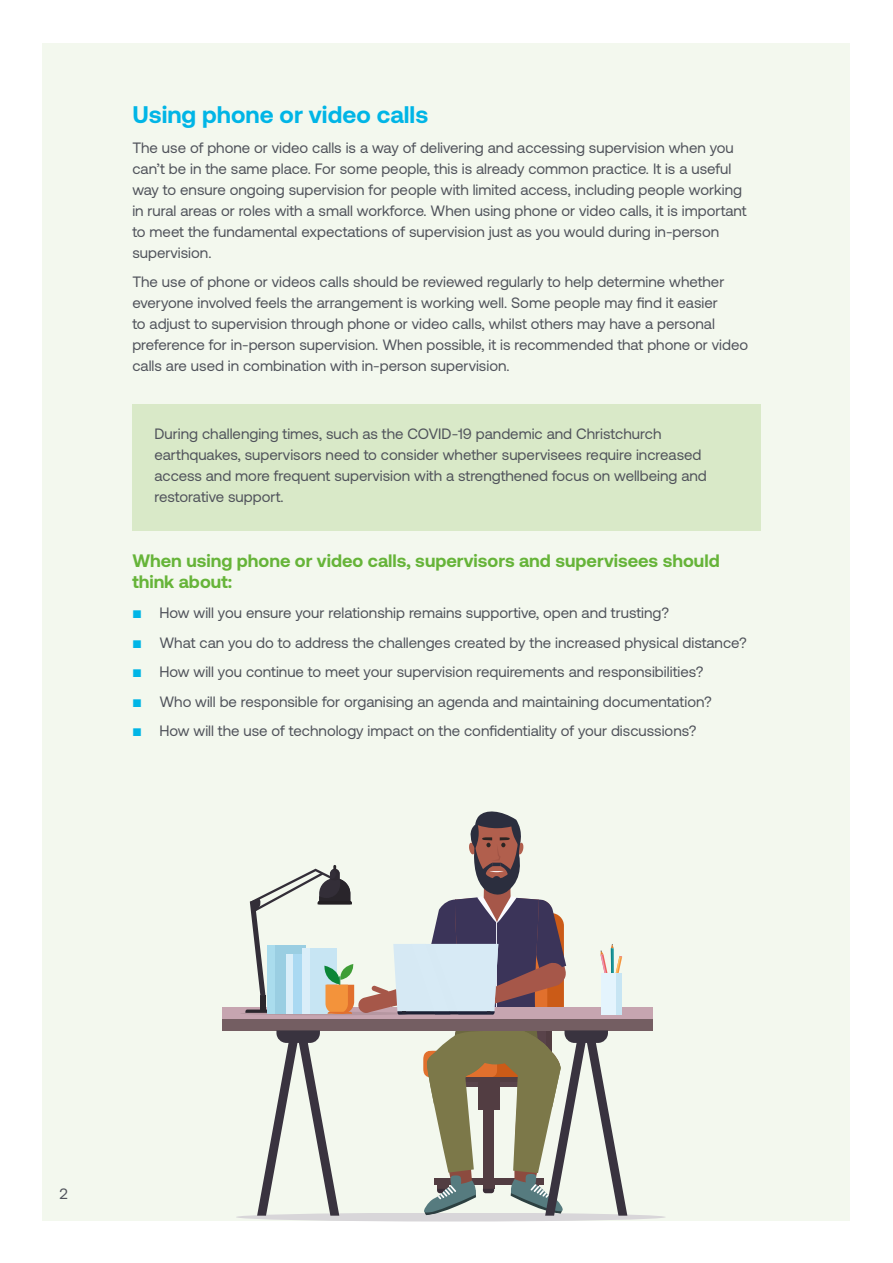
<style>
.page{position:relative;width:893px;height:1263px;background:#fff}
.page>*{position:absolute;margin:0;border:0;box-sizing:border-box;transform-origin:0 0}
.t1{font:700 24px "Aeonik";color:#00b5e6}
.t2{font:700 18px/21px "Aeonik";color:#66b439}
.t3{font:15px/21px "Aeonik";color:#50535b}
.s1{color:#00b5e6}
</style>
<div class="page">
<div style="left:43px;top:43px;width:807px;height:1177px;background:#f3f8ee"></div>
<div style="left:132px;top:404px;width:629px;height:126px;background:#d9e9c8"></div>
<div style="left:222px;top:1007px;width:431px;height:12px;background:#c6a5b0"></div>
<div style="left:222px;top:1019px;width:431px;height:11px;background:#745e62"></div>
<svg style="left:236px;top:811px;width:430px;height:410px"></svg>
<h1 class="t1" style="left:132px;top:101px;width:297px">Using phone or video calls</h1>
<p class="t3" style="left:132px;top:137px;width:616px">The use of phone or video calls is a way of delivering and accessing supervision when you can’t be in the same place. For some people, this is already common practice. It is a useful way to ensure ongoing supervision for people with limited access, including people working in rural areas or roles with a small workforce. When using phone or video calls, it is important to meet the fundamental expectations of supervision just as you would during in-person supervision.</p>
<p class="t3" style="left:132px;top:271px;width:617px">The use of phone or videos calls should be reviewed regularly to help determine whether everyone involved feels the arrangement is working well. Some people may find it easier<br>to adjust to supervision through phone or video calls, whilst others may have a personal preference for in-person supervision. When possible, it is recommended that phone or video calls are used in combination with in-person supervision.</p>
<p class="t3" style="left:154px;top:423px;width:554px">During challenging times, such as the COVID-19 pandemic and Christchurch earthquakes, supervisors need to consider whether supervisees require increased access and more frequent supervision with a strengthened focus on wellbeing and restorative support.</p>
<p class="t2" style="left:132px;top:550px;width:589px">When using phone or video calls, supervisors and supervisees should think about:</p>
<p class="t3" style="left:132px;top:598px;width:616px;line-height:29.5px"><span class="s1">◾</span> How will you ensure your relationship remains supportive, open and trusting?<br><span class="s1">◾</span> What can you do to address the challenges created by the increased physical distance? <span class="s1">◾</span> How will you continue to meet your supervision requirements and responsibilities?<br><span class="s1">◾</span> Who will be responsible for organising an agenda and maintaining documentation?<br><span class="s1">◾</span> How will the use of technology impact on the confidentiality of your discussions?</p>
<p class="t3" style="left:60px;top:1183px;width:10px">2</p>
</div>
